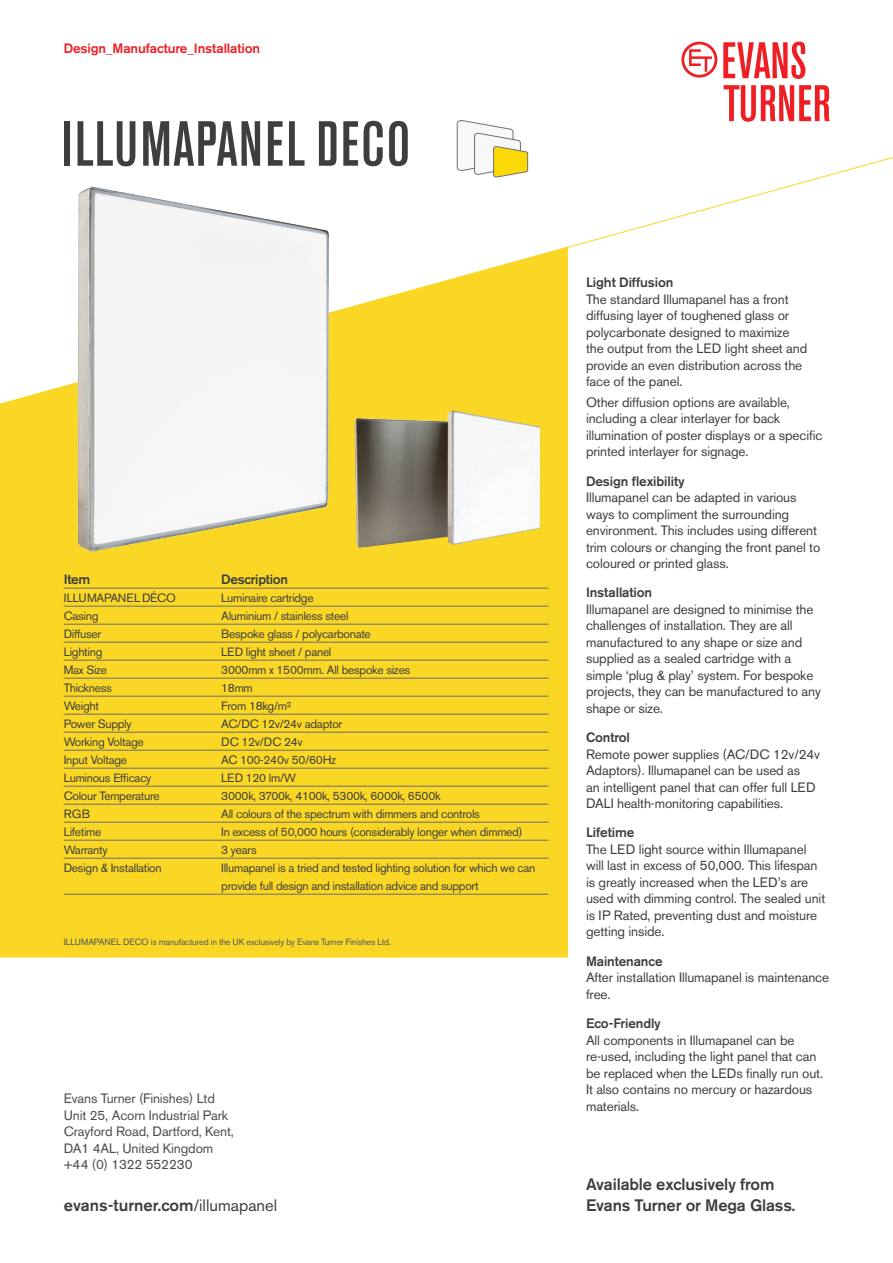
<style>
.page{position:relative;width:893px;height:1263px;background:#fff}
.page>*{position:absolute;margin:0;border:0;box-sizing:border-box;transform-origin:0 0}
.t1{font:500 condensed 63px "Akzidenz Grotesk BQ";letter-spacing:.03em;color:#3e3e3f}
.t2{font:500 condensed 51px "Akzidenz Grotesk BQ";letter-spacing:.005em;color:#ee1e23}
.t3{font:500 16.5px/21px "Akzidenz Grotesk BE";letter-spacing:-.01em;color:#3e3e3f}
.t4{font:13.5px/16.5px "Akzidenz Grotesk BE";letter-spacing:-.01em;color:#3e3e3f}
.t5{font:13.5px/16.5px "Akzidenz Grotesk BE";letter-spacing:-.01em;color:#4b4c4d}
.t6{font:500 13.5px "Akzidenz Grotesk BE";letter-spacing:-.01em;color:#3e3e3f}
.t7{font:500 13.5px "Akzidenz Grotesk BE";letter-spacing:-.01em;color:#ee1e23}
.t8{font:12px/18px "Akzidenz Grotesk BE";letter-spacing:-.025em;color:#3e3e3f}
.t9{font:9px "Akzidenz Grotesk BE";letter-spacing:-.025em;color:#57585a}
.s1{font-weight:400}
</style>
<div class="page">
<div style="left:0;top:405px;width:568px;height:552px;background:#fad725"></div>
<svg style="left:0;top:153px;width:893px;height:252px"></svg>
<svg style="left:681px;top:42px;width:36px;height:36px"></svg>
<hr style="left:64px;top:588px;width:485px;height:1px;background:#6c6d70">
<hr style="left:64px;top:606px;width:485px;height:1px;background:#6c6d70">
<hr style="left:64px;top:624px;width:485px;height:1px;background:#6c6d70">
<hr style="left:64px;top:642px;width:485px;height:1px;background:#6c6d70">
<hr style="left:64px;top:660px;width:485px;height:1px;background:#6c6d70">
<hr style="left:64px;top:678px;width:485px;height:1px;background:#6c6d70">
<hr style="left:64px;top:696px;width:485px;height:1px;background:#6c6d70">
<hr style="left:64px;top:714px;width:485px;height:1px;background:#6c6d70">
<hr style="left:64px;top:732px;width:485px;height:1px;background:#6c6d70">
<hr style="left:64px;top:750px;width:485px;height:1px;background:#6c6d70">
<hr style="left:64px;top:768px;width:485px;height:1px;background:#6c6d70">
<hr style="left:64px;top:786px;width:485px;height:1px;background:#6c6d70">
<hr style="left:64px;top:804px;width:485px;height:1px;background:#6c6d70">
<hr style="left:64px;top:822px;width:485px;height:1px;background:#6c6d70">
<hr style="left:64px;top:840px;width:485px;height:1px;background:#6c6d70">
<hr style="left:64px;top:858px;width:485px;height:1px;background:#6c6d70">
<hr style="left:64px;top:894px;width:485px;height:1px;background:#6c6d70">
<svg style="left:457px;top:120px;width:71px;height:58px"></svg>
<img style="left:61px;top:174px;width:290px;height:391px">
<img style="left:355px;top:410px;width:185px;height:138px">
<p class="t7" style="left:64px;top:40px;width:198px">Design_Manufacture_Installation</p>
<p class="t2" style="left:721px;top:32px;width:87px">EVANS</p>
<p class="t2" style="left:723px;top:75px;width:109px">TURNER</p>
<p class="t1" style="left:62px;top:108px;width:350px">ILLUMAPANEL DECO</p>
<p class="t6" style="left:64px;top:570px;width:28px">Item</p>
<p class="t6" style="left:221px;top:570px;width:68px">Description</p>
<p class="t8" style="left:64px;top:588px;width:114px">ILLUMAPANEL DÉCO</p>
<p class="t8" style="left:221px;top:588px;width:94px">Luminaire cartridge</p>
<p class="t8" style="left:64px;top:606px;width:36px">Casing</p>
<p class="t8" style="left:221px;top:606px;width:129px">Aluminium / stainless steel</p>
<p class="t8" style="left:64px;top:624px;width:39px">Diffuser</p>
<p class="t8" style="left:221px;top:624px;width:151px">Bespoke glass / polycarbonate</p>
<p class="t8" style="left:64px;top:642px;width:40px">Lighting</p>
<p class="t8" style="left:221px;top:642px;width:112px">LED light sheet / panel</p>
<p class="t8" style="left:64px;top:660px;width:45px">Max Size</p>
<p class="t8" style="left:221px;top:660px;width:191px">3000mm x 1500mm. All bespoke sizes</p>
<p class="t8" style="left:64px;top:678px;width:50px">Thickness</p>
<p class="t8" style="left:221px;top:678px;width:33px">18mm</p>
<p class="t8" style="left:64px;top:696px;width:37px">Weight</p>
<p class="t8" style="left:221px;top:696px;width:71px">From 18kg/m²</p>
<p class="t8" style="left:64px;top:714px;width:69px">Power Supply</p>
<p class="t8" style="left:221px;top:714px;width:122px">AC/DC 12v/24v adaptor</p>
<p class="t8" style="left:64px;top:732px;width:82px">Working Voltage</p>
<p class="t8" style="left:221px;top:732px;width:83px">DC 12v/DC 24v</p>
<p class="t8" style="left:64px;top:750px;width:65px">Input Voltage</p>
<p class="t8" style="left:221px;top:750px;width:116px">AC 100-240v 50/60Hz</p>
<p class="t8" style="left:64px;top:768px;width:89px">Luminous Efficacy</p>
<p class="t8" style="left:221px;top:768px;width:76px">LED 120 lm/W</p>
<p class="t8" style="left:64px;top:786px;width:97px">Colour Temperature</p>
<p class="t8" style="left:221px;top:786px;width:221px">3000k, 3700k, 4100k, 5300k, 6000k, 6500k</p>
<p class="t8" style="left:64px;top:804px;width:28px">RGB</p>
<p class="t8" style="left:221px;top:804px;width:260px">All colours of the spectrum with dimmers and controls</p>
<p class="t8" style="left:64px;top:822px;width:39px">Lifetime</p>
<p class="t8" style="left:221px;top:822px;width:303px">In excess of 50,000 hours (considerably longer when dimmed)</p>
<p class="t8" style="left:64px;top:840px;width:45px">Warranty</p>
<p class="t8" style="left:221px;top:840px;width:37px">3 years</p>
<p class="t8" style="left:64px;top:858px;width:99px">Design &amp; Installation</p>
<p class="t8" style="left:221px;top:858px;width:316px">Illumapanel is a tried and tested lighting solution for which we can provide full design and installation advice and support</p>
<p class="t9" style="left:64px;top:936px;width:329px">ILLUMAPANEL DECO is manufactured in the UK exclusively by Evans Turner Finishes Ltd.</p>
<p class="t5" style="left:64px;top:1090px;width:172px">Evans Turner (Finishes) Ltd<br>Unit 25, Acorn Industrial Park<br>Crayford Road, Dartford, Kent,<br>DA1 4AL, United Kingdom +44 (0) 1322 552230</p>
<p class="t3" style="left:64px;top:1195px;width:215px">evans-turner.com<span class="s1">/illumapanel</span></p>
<p class="t6" style="left:586px;top:274px;width:89px">Light Diffusion</p>
<p class="t4" style="left:586px;top:291px;width:223px">The standard Illumapanel has a front diffusing layer of toughened glass or polycarbonate designed to maximize the output from the LED light sheet and provide an even distribution across the face of the panel.</p>
<p class="t4" style="left:586px;top:394px;width:238px">Other diffusion options are available, including a clear interlayer for back illumination of poster displays or a specific printed interlayer for signage.</p>
<p class="t6" style="left:586px;top:473px;width:100px">Design flexibility</p>
<p class="t4" style="left:586px;top:489px;width:236px">Illumapanel can be adapted in various ways to compliment the surrounding environment. This includes using different trim colours or changing the front panel to coloured or printed glass.</p>
<p class="t6" style="left:586px;top:584px;width:68px">Installation</p>
<p class="t4" style="left:586px;top:601px;width:236px">Illumapanel are designed to minimise the challenges of installation. They are all manufactured to any shape or size and supplied as a sealed cartridge with a simple ‘plug &amp; play’ system. For bespoke projects, they can be manufactured to any shape or size.</p>
<p class="t6" style="left:586px;top:729px;width:45px">Control</p>
<p class="t4" style="left:586px;top:746px;width:236px">Remote power supplies (AC/DC 12v/24v Adaptors). Illumapanel can be used as<br>an intelligent panel that can offer full LED DALI health-monitoring capabilities.</p>
<p class="t6" style="left:586px;top:824px;width:50px">Lifetime</p>
<p class="t4" style="left:586px;top:841px;width:241px">The LED light source within Illumapanel will last in excess of 50,000. This lifespan is greatly increased when the LED’s are used with dimming control. The sealed unit is IP Rated, preventing dust and moisture getting inside.</p>
<p class="t6" style="left:586px;top:953px;width:78px">Maintenance</p>
<p class="t4" style="left:586px;top:969px;width:245px">After installation Illumapanel is maintenance free.</p>
<p class="t6" style="left:586px;top:1015px;width:76px">Eco-Friendly</p>
<p class="t4" style="left:586px;top:1031px;width:239px">All components in Illumapanel can be re-used, including the light panel that can be replaced when the LEDs finally run out.<br>It also contains no mercury or hazardous materials.</p>
<p class="t3" style="left:586px;top:1174px;width:211px">Available exclusively from<br>Evans Turner or Mega Glass.</p>
</div>
